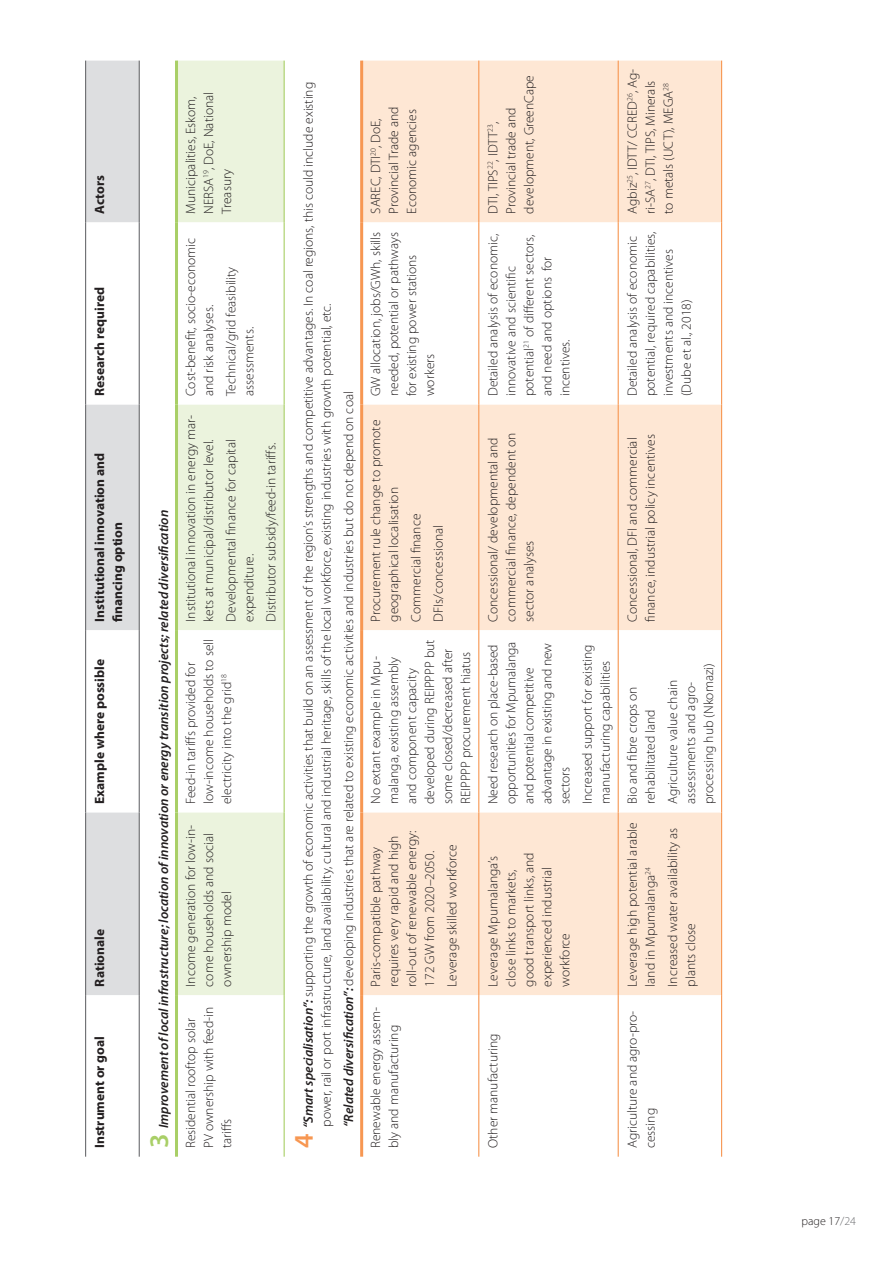
<style>
.page{position:relative;width:893px;height:1263px;background:#fff}
.page>*{position:absolute;margin:0;border:0;box-sizing:border-box;transform-origin:0 0}
.TABLE_COPY{font:300 13.5px/18px "Myriad Pro";color:#231f20}
.TABLE_COPY-2{font:700 13.5px/18px "Myriad Pro";color:#231f20}
.TABLE_COPY-3{font:italic 600 13.5px "Myriad Pro";color:#231f20}
.COPY{font:300 12px "Myriad Pro";color:#231f20}
.s1{font-style:normal;font-size:27px;color:#a9cf67}
.s2{font-weight:600;font-size:27px;color:#f79752}
.s3{font-weight:600;font-style:italic}
.s4{color:#6c6d70}
</style>
<div class="page">
<svg style="left:86px;top:61px;width:53px;height:934px;fill:#dddee0"></svg>
<svg style="left:178px;top:61px;width:106px;height:934px;fill:#ebf3dd"></svg>
<svg style="left:363px;top:61px;width:358px;height:934px;fill:#fee7d4"></svg>
<hr style="left:85px;top:995px;width:1px;height:162px;background:#6c6d70">
<hr style="left:85px;top:812px;width:1px;height:183px;background:#6c6d70">
<hr style="left:85px;top:630px;width:1px;height:182px;background:#6c6d70">
<hr style="left:85px;top:405px;width:1px;height:225px;background:#6c6d70">
<hr style="left:85px;top:222px;width:1px;height:183px;background:#6c6d70">
<hr style="left:85px;top:61px;width:1px;height:161px;background:#6c6d70">
<hr style="left:139px;top:995px;width:1px;height:162px;background:#6c6d70">
<hr style="left:139px;top:812px;width:1px;height:183px;background:#6c6d70">
<hr style="left:139px;top:630px;width:1px;height:182px;background:#6c6d70">
<hr style="left:139px;top:405px;width:1px;height:225px;background:#6c6d70">
<hr style="left:139px;top:222px;width:1px;height:183px;background:#6c6d70">
<hr style="left:139px;top:61px;width:1px;height:161px;background:#6c6d70">
<hr style="left:175px;top:995px;width:3px;height:162px;background:#a9cf67">
<hr style="left:175px;top:812px;width:3px;height:183px;background:#a9cf67">
<hr style="left:175px;top:630px;width:3px;height:182px;background:#a9cf67">
<hr style="left:175px;top:405px;width:3px;height:225px;background:#a9cf67">
<hr style="left:175px;top:222px;width:3px;height:183px;background:#a9cf67">
<hr style="left:175px;top:61px;width:3px;height:161px;background:#a9cf67">
<hr style="left:284px;top:995px;width:1px;height:162px;background:#a9cf67">
<hr style="left:284px;top:812px;width:1px;height:183px;background:#a9cf67">
<hr style="left:284px;top:630px;width:1px;height:182px;background:#a9cf67">
<hr style="left:284px;top:405px;width:1px;height:225px;background:#a9cf67">
<hr style="left:284px;top:222px;width:1px;height:183px;background:#a9cf67">
<hr style="left:284px;top:61px;width:1px;height:161px;background:#a9cf67">
<hr style="left:360px;top:995px;width:3px;height:162px;background:#f79752">
<hr style="left:360px;top:812px;width:3px;height:183px;background:#f79752">
<hr style="left:360px;top:630px;width:3px;height:182px;background:#f79752">
<hr style="left:360px;top:405px;width:3px;height:225px;background:#f79752">
<hr style="left:360px;top:222px;width:3px;height:183px;background:#f79752">
<hr style="left:360px;top:61px;width:3px;height:161px;background:#f79752">
<hr style="left:478px;top:995px;width:1px;height:162px;background:#f79752">
<hr style="left:478px;top:812px;width:1px;height:183px;background:#f79752">
<hr style="left:478px;top:630px;width:1px;height:182px;background:#f79752">
<hr style="left:478px;top:405px;width:1px;height:225px;background:#f79752">
<hr style="left:478px;top:222px;width:1px;height:183px;background:#f79752">
<hr style="left:478px;top:61px;width:1px;height:161px;background:#f79752">
<hr style="left:618px;top:995px;width:1px;height:162px;background:#f79752">
<hr style="left:618px;top:812px;width:1px;height:183px;background:#f79752">
<hr style="left:618px;top:630px;width:1px;height:182px;background:#f79752">
<hr style="left:618px;top:405px;width:1px;height:225px;background:#f79752">
<hr style="left:618px;top:222px;width:1px;height:183px;background:#f79752">
<hr style="left:618px;top:61px;width:1px;height:161px;background:#f79752">
<hr style="left:721px;top:995px;width:1px;height:162px;background:#f79752">
<hr style="left:721px;top:812px;width:1px;height:183px;background:#f79752">
<hr style="left:721px;top:630px;width:1px;height:182px;background:#f79752">
<hr style="left:721px;top:405px;width:1px;height:225px;background:#f79752">
<hr style="left:721px;top:222px;width:1px;height:183px;background:#f79752">
<hr style="left:721px;top:61px;width:1px;height:161px;background:#f79752">
<p class="TABLE_COPY-2" style="left:90px;top:214px;width:40px;rotate:-90deg">Actors</p>
<p class="TABLE_COPY-2" style="left:90px;top:396px;width:110px;rotate:-90deg">Research required</p>
<p class="TABLE_COPY-2" style="left:90px;top:621px;width:170px;rotate:-90deg">Institutional innovation and financing option</p>
<p class="TABLE_COPY-2" style="left:90px;top:804px;width:146px;rotate:-90deg">Example where possible</p>
<p class="TABLE_COPY-2" style="left:90px;top:986px;width:59px;rotate:-90deg">Rationale</p>
<p class="TABLE_COPY-2" style="left:90px;top:1148px;width:113px;rotate:-90deg">Instrument or goal</p>
<p class="TABLE_COPY-3" style="left:155px;top:1148px;width:640px;rotate:-90deg"><span class="s1">3</span> Improvement of local infrastructure; location of innovation or energy transition projects; related diversification</p>
<p class="TABLE_COPY" style="left:182px;top:214px;width:123px;rotate:-90deg">Municipalities, Eskom,<br>NERSA<sup>19</sup>, DoE, National<br>Treasury</p>
<p class="TABLE_COPY" style="left:300px;top:1127px;width:1046px;text-indent:-21px;rotate:-90deg"><span class="s2">4</span> <span class="s3">“Smart specialisation”:</span> supporting the growth of economic activities that build on an assessment of the region’s strengths and competitive advantages. In coal regions, this could include existing power, rail or port infrastructure, land availability, cultural and industrial heritage, skills of the local workforce, existing industries with growth potential, etc.</p>
<p class="TABLE_COPY" style="left:182px;top:396px;width:160px;rotate:-90deg">Cost-benefit, socio-economic and risk analyses.</p>
<p class="TABLE_COPY" style="left:222px;top:396px;width:131px;rotate:-90deg">Technical/grid feasibility assessments.</p>
<p class="TABLE_COPY" style="left:182px;top:621px;width:208px;rotate:-90deg">Institutional innovation in energy mar&shy;kets at municipal/distributor level.</p>
<p class="TABLE_COPY" style="left:222px;top:621px;width:184px;rotate:-90deg">Developmental finance for capital expenditure.</p>
<p class="TABLE_COPY" style="left:262px;top:621px;width:180px;rotate:-90deg">Distributor subsidy/feed-in tariffs.</p>
<p class="TABLE_COPY" style="left:182px;top:804px;width:166px;rotate:-90deg">Feed-in tariffs provided for low-income households to sell electricity into the grid<sup>18</sup></p>
<p class="TABLE_COPY" style="left:182px;top:986px;width:163px;rotate:-90deg">Income generation for low-in&shy;come households and social ownership model</p>
<p class="TABLE_COPY" style="left:182px;top:1148px;width:143px;rotate:-90deg">Residential rooftop solar<br>PV ownership with feed-in tariffs</p>
<p class="TABLE_COPY" style="left:340px;top:1127px;width:737px;rotate:-90deg"><span class="s3">“Related diversification”:</span> developing industries that are related to existing economic activities and industries but do not depend on coal</p>
<p class="TABLE_COPY" style="left:367px;top:214px;width:109px;rotate:-90deg">SAREC, DTI<sup>20</sup>, DoE,<br>Provincial Trade and<br>Economic agencies</p>
<p class="TABLE_COPY" style="left:367px;top:396px;width:166px;rotate:-90deg">GW allocation, jobs/GWh, skills needed, potential or pathways for existing power stations workers</p>
<p class="TABLE_COPY" style="left:367px;top:621px;width:203px;rotate:-90deg">Procurement rule change to promote geographical localisation</p>
<p class="TABLE_COPY" style="left:407px;top:621px;width:109px;rotate:-90deg">Commercial finance</p>
<p class="TABLE_COPY" style="left:430px;top:621px;width:98px;rotate:-90deg">DFIs/concessional</p>
<p class="TABLE_COPY" style="left:367px;top:804px;width:166px;rotate:-90deg">No extant example in Mpu&shy;malanga, existing assembly and component capacity developed during REIPPPP but some closed/decreased after<br>REIPPPP procurement hiatus</p>
<p class="TABLE_COPY" style="left:367px;top:986px;width:158px;rotate:-90deg">Paris-compatible pathway requires very rapid and high roll-out of renewable energy:<br>172 GW from 2020–2050.</p>
<p class="TABLE_COPY" style="left:367px;top:1148px;width:143px;rotate:-90deg">Renewable energy assem&shy;bly and manufacturing</p>
<p class="TABLE_COPY" style="left:443px;top:986px;width:143px;rotate:-90deg">Leverage skilled workforce</p>
<p class="TABLE_COPY" style="left:484px;top:214px;width:140px;rotate:-90deg">DTI, TIPS<sup>22</sup>, IDTT<sup>23</sup>,<br>Provincial trade and development, GreenCape</p>
<p class="TABLE_COPY" style="left:484px;top:396px;width:164px;rotate:-90deg">Detailed analysis of economic, innovative and scientific potential<sup>21</sup> of different sectors, and need and options for incentives.</p>
<p class="TABLE_COPY" style="left:624px;top:214px;width:146px;rotate:-90deg">Agbiz<sup>25</sup>, IDTT/ CCRED<sup>26</sup>, Ag&shy;ri-SA<sup>27</sup>, DTI, TIPS, Minerals to metals (UCT), MEGA<sup>28</sup></p>
<p class="TABLE_COPY" style="left:624px;top:396px;width:166px;rotate:-90deg">Detailed analysis of economic potential, required capabilities, investments and incentives (Dube et al., 2018)</p>
<p class="TABLE_COPY" style="left:484px;top:621px;width:191px;rotate:-90deg">Concessional/ developmental and commercial finance, dependent on sector analyses</p>
<p class="TABLE_COPY" style="left:484px;top:804px;width:164px;rotate:-90deg">Need research on place-based opportunities for Mpumalanga and potential competitive advantage in existing and new sectors</p>
<p class="TABLE_COPY" style="left:578px;top:804px;width:161px;rotate:-90deg">Increased support for existing manufacturing capabilities</p>
<p class="TABLE_COPY" style="left:484px;top:986px;width:136px;rotate:-90deg">Leverage Mpumalanga’s close links to markets, good transport links, and experienced industrial workforce</p>
<p class="TABLE_COPY" style="left:484px;top:1148px;width:116px;rotate:-90deg">Other manufacturing</p>
<p class="TABLE_COPY" style="left:624px;top:621px;width:189px;rotate:-90deg">Concessional, DFI and commercial finance, industrial policy incentives</p>
<p class="TABLE_COPY" style="left:624px;top:804px;width:119px;rotate:-90deg">Bio and fibre crops on rehabilitated land</p>
<p class="TABLE_COPY" style="left:664px;top:804px;width:142px;rotate:-90deg">Agriculture value chain assessments and agro&shy;processing hub (Nkomazi)</p>
<p class="TABLE_COPY" style="left:624px;top:986px;width:166px;rotate:-90deg">Leverage high potential arable land in Mpumalanga<sup>24</sup></p>
<p class="TABLE_COPY" style="left:664px;top:986px;width:160px;rotate:-90deg">Increased water availability as plants close</p>
<p class="TABLE_COPY" style="left:624px;top:1148px;width:139px;rotate:-90deg">Agriculture and agro-pro&shy;cessing</p>
<p class="COPY" style="left:801px;top:1214px;width:56px">page 17<span class="s4">/24</span></p>
</div>
